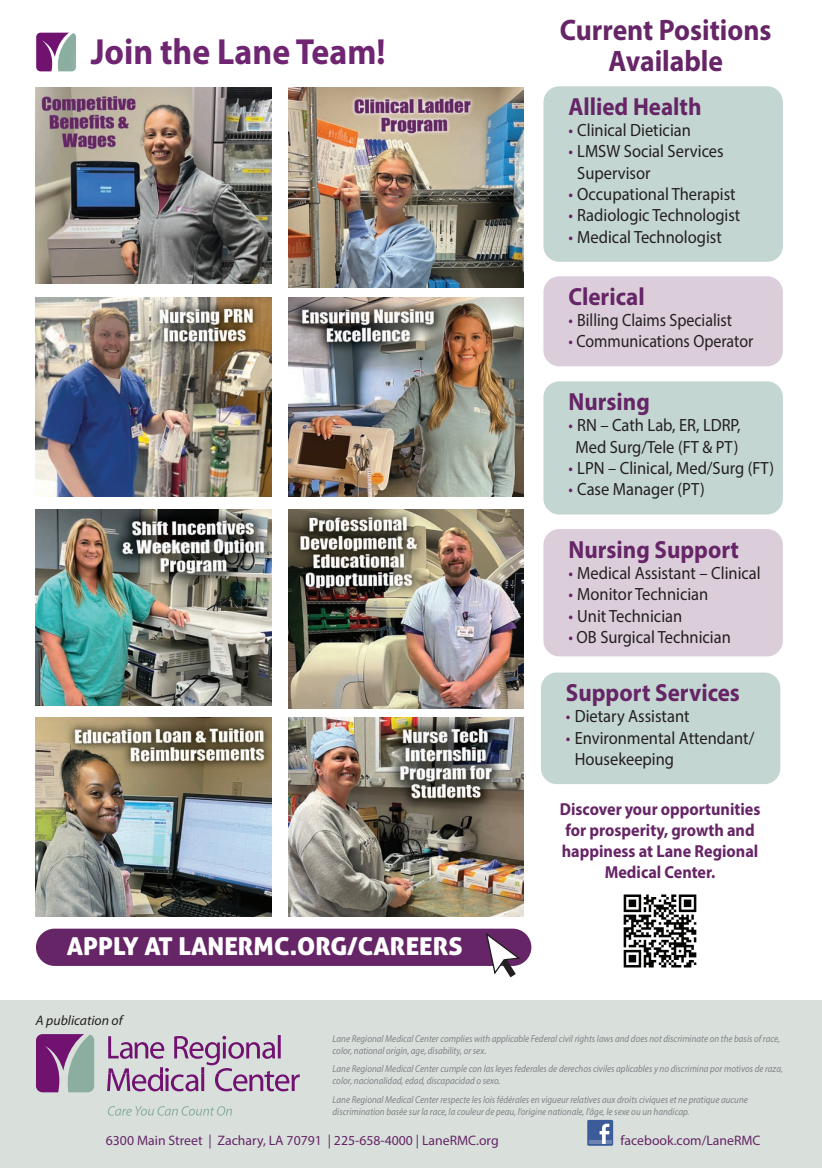
<style>
.page{position:relative;width:822px;height:1168px;background:#fff}
.page>*{position:absolute;margin:0;border:0;box-sizing:border-box;transform-origin:0 0}
.t1{font:700 36.5px "Myriad Pro";color:#6f2571;scale:.93 1}
.t2{font:700 29.62px/31.4px "Myriad Pro";color:#662566;text-align:center;scale:.93 1}
.t3{font:700 24.75px "Myriad Pro";color:#662566;scale:.93 1}
.t4{font:24.62px "Aller Display";color:#fff;scale:1.04 1}
.t5{font:17.75px/21.2px "Myriad Pro";color:#231f20;scale:.93 1}
.t6{font:17.75px "Myriad Pro";color:#231f20;scale:.9 1}
.t7{font:700 17.38px/20.9px "Myriad Pro";color:#662566;text-align:center;scale:.93 1}
.t8{font:13.75px "Myriad Pro";color:#662566}
.t9{font:italic 13.75px "Myriad Pro";color:#231f20}
.t10{font:italic 10px/12px "Myriad Pro";color:#808285;scale:.9 1}
.s1{color:#662566}
</style>
<div class="page">
<div style="left:36px;top:928px;width:495px;height:37px;background:#662566;border-radius:19px"></div>
<svg style="left:484px;top:933px;width:38px;height:44px"></svg>
<div style="left:543px;top:86px;width:239px;height:176px;background:#c4d6d2;border-radius:16px"></div>
<div style="left:543px;top:276px;width:239px;height:90px;background:#dbceda;border-radius:16px"></div>
<div style="left:543px;top:381px;width:239px;height:133px;background:#c4d6d2;border-radius:16px"></div>
<div style="left:543px;top:529px;width:239px;height:127px;background:#dbceda;border-radius:16px"></div>
<div style="left:540px;top:672px;width:240px;height:111px;background:#c4d6d2;border-radius:16px"></div>
<svg style="left:36px;top:33px;width:29px;height:38px"></svg>
<div style="left:0;top:999px;width:821px;height:168px;background:#d9e0dc"></div>
<svg style="left:36px;top:1034px;width:58px;height:57px;background:#8a6792"></svg>
<svg style="left:107px;top:1035px;width:192px;height:56px"></svg>
<svg style="left:108px;top:1106px;width:124px;height:9px"></svg>
<div style="left:587px;top:1119px;width:26px;height:26px;background:#3b5b99"></div>
<svg style="left:589px;top:1140px;width:22px;height:3px"></svg>
<svg style="left:599px;top:1123px;width:10px;height:20px"></svg>
<img style="left:288px;top:717px;width:235px;height:199px">
<img style="left:288px;top:509px;width:235px;height:199px">
<img style="left:36px;top:717px;width:235px;height:199px">
<img style="left:36px;top:88px;width:235px;height:195px">
<img style="left:288px;top:88px;width:235px;height:199px">
<img style="left:288px;top:298px;width:235px;height:199px">
<img style="left:36px;top:298px;width:235px;height:199px">
<img style="left:36px;top:509px;width:235px;height:195px">
<img style="left:623px;top:894px;width:74px;height:74px">
<h1 class="t1" style="left:91px;top:28px;width:318px">Join the Lane Team!</h1>
<h3 class="t4" style="left:67px;top:929px;width:382px">APPLY AT LANERMC.ORG/CAREERS</h3>
<h3 class="t9" style="left:36px;top:1011px;width:88px">A publication of</h3>
<h2 class="t2" style="left:559px;top:13px;width:229px">Current Positions<br>Available</h2>
<h3 class="t3" style="left:568px;top:90px;width:144px">Allied Health</h3>
<h3 class="t5" style="left:568px;top:119px;width:133px"><span class="s1">•</span> Clinical Dietician</h3>
<h3 class="t5" style="left:577px;top:140px;width:159px;text-indent:-9px"><span class="s1">•</span> LMSW Social Services<br>Supervisor</h3>
<h3 class="t5" style="left:568px;top:183px;width:181px"><span class="s1">•</span> Occupational Therapist</h3>
<h3 class="t5" style="left:568px;top:204px;width:186px"><span class="s1">•</span> Radiologic Technologist</h3>
<h3 class="t5" style="left:568px;top:226px;width:166px"><span class="s1">•</span> Medical Technologist</h3>
<h3 class="t3" style="left:568px;top:280px;width:83px">Clerical</h3>
<h3 class="t6" style="left:568px;top:309px;width:183px"><span class="s1">•</span> Billing Claims Specialist</h3>
<h3 class="t6" style="left:568px;top:330px;width:207px"><span class="s1">•</span> Communications Operator</h3>
<h3 class="t3" style="left:568px;top:385px;width:89px">Nursing</h3>
<h3 class="t5" style="left:568px;top:414px;width:186px;text-align:center"><span class="s1">•</span> RN – Cath Lab, ER, LDRP,<br>Med Surg/Tele (FT &amp; PT)</h3>
<h3 class="t5" style="left:568px;top:457px;width:223px"><span class="s1">•</span> LPN – Clinical, Med/Surg (FT)</h3>
<h3 class="t5" style="left:568px;top:478px;width:148px"><span class="s1">•</span> Case Manager (PT)</h3>
<h3 class="t3" style="left:568px;top:533px;width:185px">Nursing Support</h3>
<h3 class="t5" style="left:568px;top:562px;width:208px"><span class="s1">•</span> Medical Assistant – Clinical</h3>
<h3 class="t5" style="left:568px;top:583px;width:152px"><span class="s1">•</span> Monitor Technician</h3>
<h3 class="t5" style="left:568px;top:604px;width:124px"><span class="s1">•</span> Unit Technician</h3>
<h3 class="t5" style="left:568px;top:625px;width:176px"><span class="s1">•</span> OB Surgical Technician</h3>
<h3 class="t3" style="left:565px;top:676px;width:188px">Support Services</h3>
<h3 class="t5" style="left:565px;top:705px;width:134px"><span class="s1">•</span> Dietary Assistant</h3>
<h3 class="t5" style="left:574px;top:726px;width:194px;text-indent:-9px"><span class="s1">•</span> Environmental Attendant/<br>Housekeeping</h3>
<h3 class="t7" style="left:559px;top:798px;width:217px">Discover your opportunities for prosperity, growth and happiness at Lane Regional<br>Medical Center.</h3>
<p class="t10" style="left:332px;top:1031px;width:498px">Lane Regional Medical Center complies with applicable Federal civil rights laws and does not discriminate on the basis of race, color, national origin, age, disability, or sex.</p>
<p class="t10" style="left:332px;top:1062px;width:501px">Lane Regional Medical Center cumple con las leyes federales de derechos civiles aplicables y no discrimina por motivos de raza, color, nacionalidad, edad, discapacidad o sexo.</p>
<p class="t10" style="left:332px;top:1093px;width:463px">Lane Regional Medical Center respecte les lois fédérales en vigueur relatives aux droits civiques et ne pratique aucune discrimination basée sur la race, la couleur de peau, l’origine nationale, l’âge, le sexe ou un handicap.</p>
<h3 class="t8" style="left:620px;top:1131px;width:141px">facebook.com/LaneRMC</h3>
<h3 class="t8" style="left:106px;top:1131px;width:394px">6300 Main Street | Zachary, LA 70791 | 225-658-4000 | LaneRMC.org</h3>
</div>
